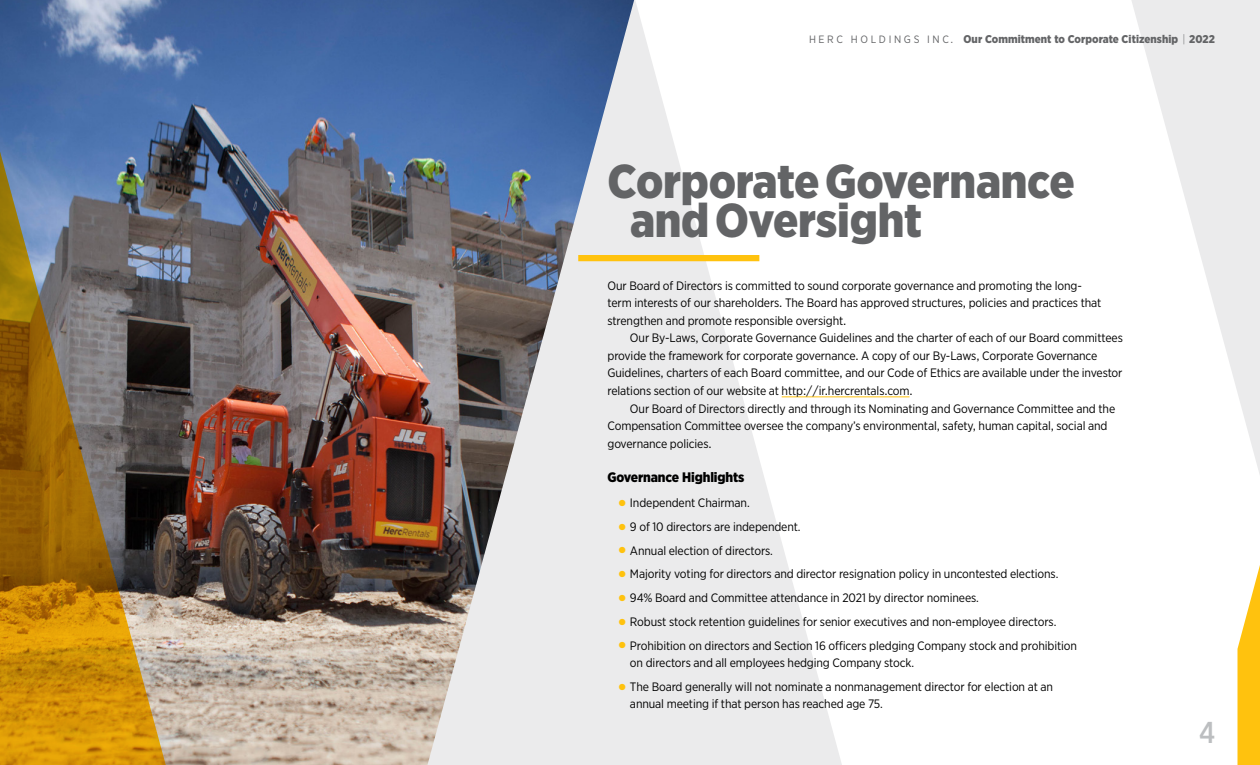
<style>
.page{position:relative;width:1260px;height:765px;background:#fff}
.page>*{position:absolute;margin:0;border:0;box-sizing:border-box;transform-origin:0 0}
.t1{font:900 47.5px/40px "Gotham Narrow";letter-spacing:-.005em;color:#636466}
.t2{font:500 30px "Gotham Narrow";color:#bcbec0}
.t3{font:900 13.75px "Gotham Narrow";letter-spacing:-.01em;color:#000}
.t4{font:12.25px/17.5px "Gotham Narrow";letter-spacing:-.01em;color:#000}
.t5{font:900 11.25px "Gotham Narrow";letter-spacing:.005em;color:#636466}
.s1{font-weight:400;font-size:10.62px}
.s2{font-weight:300}
.s3{color:#ffc20e}
</style>
<div class="page">
<svg style="left:634px;top:0;width:211px;height:765px"></svg>
<img style="left:169px;top:0;width:465px;height:765px">
<svg style="left:1131px;top:0;width:129px;height:765px"></svg>
<svg style="left:1238px;top:565px;width:22px;height:200px"></svg>
<img style="left:0;top:0;width:169px;height:765px">
<div style="left:578px;top:255px;width:181px;height:6px;background:#ffc20e"></div>
<hr style="left:782px;top:397px;width:128px;height:1px;background:#ffc20e">
<p class="t5" style="left:809px;top:31px;width:407px"><span class="s1">H E R C H O L D I N G S I N C.</span> Our Commitment to Corporate Citizenship <span class="s2">|</span> 2022</p>
<h1 class="t1" style="left:630px;top:160px;width:446px;text-indent:-23px">Corporate Governance and Oversight</h1>
<p class="t4" style="left:608px;top:277px;width:495px">Our Board of Directors is committed to sound corporate governance and promoting the long&shy;term interests of our shareholders. The Board has approved structures, policies and practices that strengthen and promote responsible oversight.</p>
<p class="t4" style="left:608px;top:329px;width:517px;text-indent:22px">Our By-Laws, Corporate Governance Guidelines and the charter of each of our Board committees provide the framework for corporate governance. A copy of our By-Laws, Corporate Governance Guidelines, charters of each Board committee, and our Code of Ethics are available under the investor relations section of our website at http://ir.hercrentals.com.</p>
<p class="t4" style="left:608px;top:399px;width:509px;text-indent:22px">Our Board of Directors directly and through its Nominating and Governance Committee and the<br>Compensation Committee oversee the company’s environmental, safety, human capital, social and governance policies.</p>
<p class="t3" style="left:608px;top:469px;width:138px">Governance Highlights</p>
<p class="t4" style="left:619px;top:494px;width:133px"><span class="s3">●</span> Independent Chairman.</p>
<p class="t4" style="left:619px;top:518px;width:183px"><span class="s3">●</span> 9 of 10 directors are independent.</p>
<p class="t4" style="left:619px;top:541px;width:156px"><span class="s3">●</span> Annual election of directors.</p>
<p class="t4" style="left:619px;top:565px;width:441px"><span class="s3">●</span> Majority voting for directors and director resignation policy in uncontested elections.</p>
<p class="t4" style="left:619px;top:589px;width:362px"><span class="s3">●</span> 94% Board and Committee attendance in 2021 by director nominees.</p>
<p class="t4" style="left:619px;top:613px;width:439px"><span class="s3">●</span> Robust stock retention guidelines for senior executives and non-employee directors.</p>
<p class="t4" style="left:630px;top:636px;width:449px;text-indent:-11px"><span class="s3">●</span> Prohibition on directors and Section 16 officers pledging Company stock and prohibition on directors and all employees hedging Company stock.</p>
<p class="t4" style="left:630px;top:678px;width:425px;text-indent:-11px"><span class="s3">●</span> The Board generally will not nominate a nonmanagement director for election at an annual meeting if that person has reached age 75.</p>
<h2 class="t2" style="left:1199px;top:713px;width:17px">4</h2>
</div>
